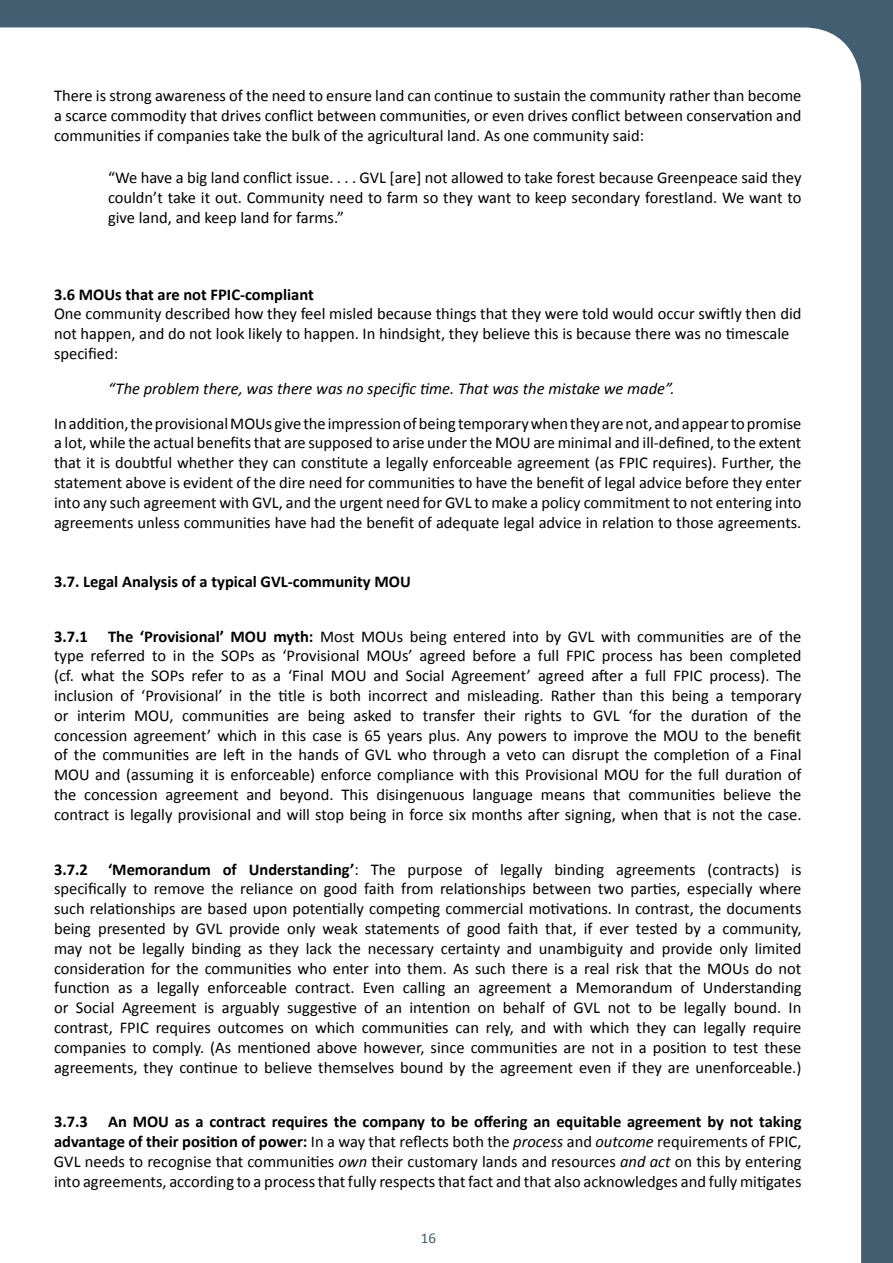
<style>
.page{position:relative;width:893px;height:1263px;background:#435e71}
.page>*{position:absolute;margin:0;border:0;box-sizing:border-box;transform-origin:0 0}
.t1{font:16.5px/19.8px "Calibri";color:#000;text-align:justify}
.t2{font:700 16.5px "Calibri";color:#000}
.t3{font:italic 16.5px "Calibri";color:#000}
.t4{font:15px "Calibri";color:#435e71}
.s1{font-weight:700}
.s2{font-style:italic}
</style>
<div class="page">
<div style="left:0;top:27px;width:861px;height:1236px;background:#fff"></div>
<p class="t1" style="left:54px;top:86px;width:749px">There is strong awareness of the need to ensure land can continue to sustain the community rather than become a scarce commodity that drives conflict between communities, or even drives conflict between conservation and communities if companies take the bulk of the agricultural land. As one community said:</p>
<p class="t1" style="left:108px;top:168px;width:695px">“We have a big land conflict issue. . . . GVL [are] not allowed to take forest because Greenpeace said they couldn’t take it out. Community need to farm so they want to keep secondary forestland. We want to give land, and keep land for farms.”</p>
<p class="t2" style="left:54px;top:284px;width:261px">3.6 MOUs that are not FPIC-compliant</p>
<p class="t1" style="left:54px;top:304px;width:749px;text-align:left">One community described how they feel misled because things that they were told would occur swiftly then did not happen, and do not look likely to happen. In hindsight, they believe this is because there was no timescale specified:</p>
<p class="t3" style="left:108px;top:377px;width:568px">“The problem there, was there was no specific time. That was the mistake we made”.</p>
<p class="t1" style="left:54px;top:413px;width:749px">In addition, the provisional MOUs give the impression of being temporary when they are not, and appear to promise a lot, while the actual benefits that are supposed to arise under the MOU are minimal and ill-defined, to the extent that it is doubtful whether they can constitute a legally enforceable agreement (as FPIC requires). Further, the statement above is evident of the dire need for communities to have the benefit of legal advice before they enter into any such agreement with GVL, and the urgent need for GVL to make a policy commitment to not entering into agreements unless communities have had the benefit of adequate legal advice in relation to those agreements.</p>
<p class="t2" style="left:54px;top:571px;width:358px">3.7. Legal Analysis of a typical GVL-community MOU</p>
<p class="t1" style="left:54px;top:626px;width:749px"><span class="s1">3.7.1 The ‘Provisional’ MOU myth:</span> Most MOUs being entered into by GVL with communities are of the type referred to in the SOPs as ‘Provisional MOUs’ agreed before a full FPIC process has been completed (cf. what the SOPs refer to as a ‘Final MOU and Social Agreement’ agreed after a full FPIC process). The inclusion of ‘Provisional’ in the title is both incorrect and misleading. Rather than this being a temporary or interim MOU, communities are being asked to transfer their rights to GVL ‘for the duration of the concession agreement’ which in this case is 65 years plus. Any powers to improve the MOU to the benefit of the communities are left in the hands of GVL who through a veto can disrupt the completion of a Final MOU and (assuming it is enforceable) enforce compliance with this Provisional MOU for the full duration of the concession agreement and beyond. This disingenuous language means that communities believe the contract is legally provisional and will stop being in force six months after signing, when that is not the case.</p>
<p class="t1" style="left:54px;top:859px;width:749px"><span class="s1">3.7.2 ‘Memorandum of Understanding’</span>: The purpose of legally binding agreements (contracts) is specifically to remove the reliance on good faith from relationships between two parties, especially where such relationships are based upon potentially competing commercial motivations. In contrast, the documents being presented by GVL provide only weak statements of good faith that, if ever tested by a community, may not be legally binding as they lack the necessary certainty and unambiguity and provide only limited consideration for the communities who enter into them. As such there is a real risk that the MOUs do not function as a legally enforceable contract. Even calling an agreement a Memorandum of Understanding or Social Agreement is arguably suggestive of an intention on behalf of GVL not to be legally bound. In contrast, FPIC requires outcomes on which communities can rely, and with which they can legally require companies to comply. (As mentioned above however, since communities are not in a position to test these agreements, they continue to believe themselves bound by the agreement even if they are unenforceable.)</p>
<p class="t1" style="left:54px;top:1112px;width:749px"><span class="s1">3.7.3 An MOU as a contract requires the company to be offering an equitable agreement by not taking advantage of their position of power:</span> In a way that reflects both the <span class="s2">process</span> and <span class="s2">outcome</span> requirements of FPIC, GVL needs to recognise that communities <span class="s2">own</span> their customary lands and resources <span class="s2">and act</span> on this by entering into agreements, according to a process that fully respects that fact and that also acknowledges and fully mitigates</p>
<p class="t4" style="left:421px;top:1228px;width:17px">16</p>
</div>
